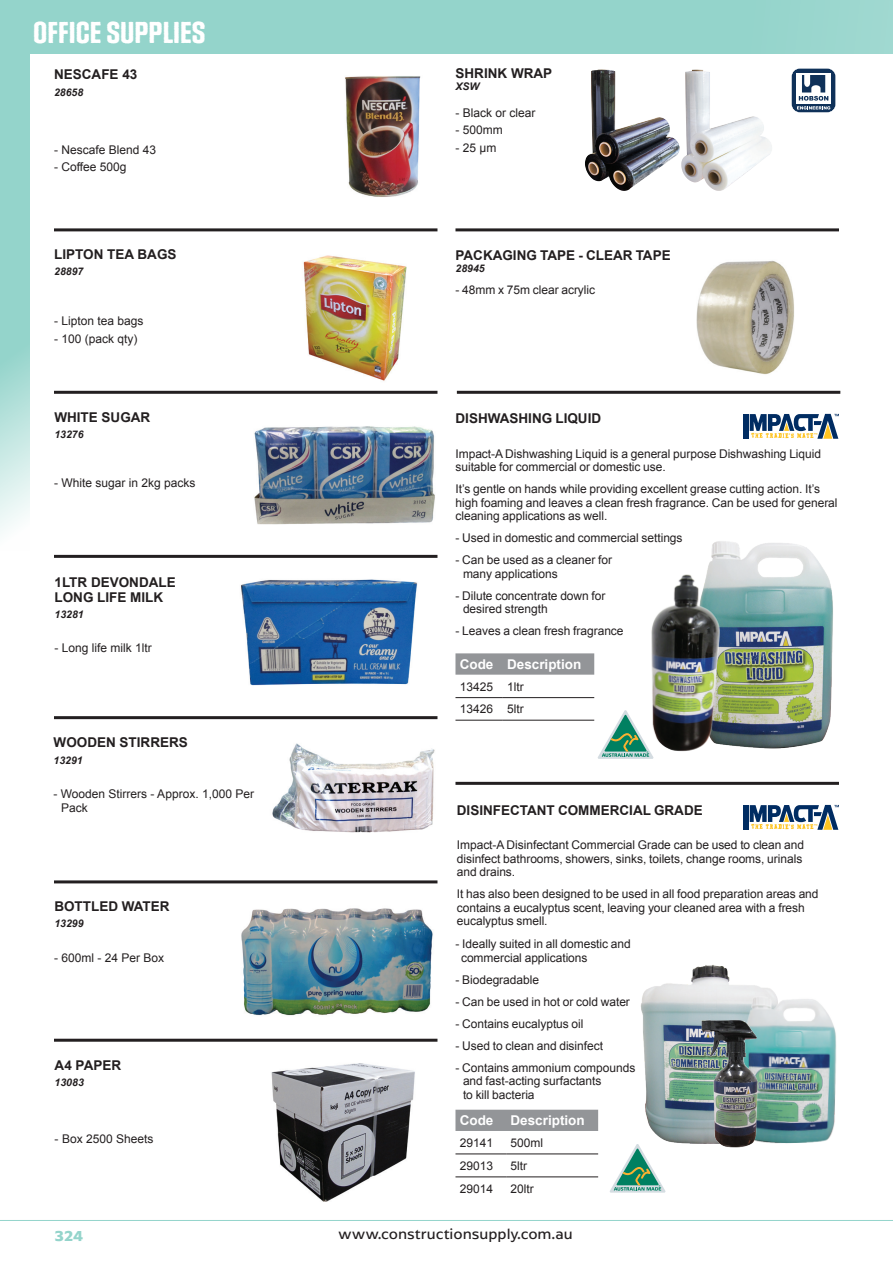
<style>
.page{position:relative;width:893px;height:1263px;background:#fff}
.page>*{position:absolute;margin:0;border:0;box-sizing:border-box;transform-origin:0 0}
.t1{font:25.5px "Social Gothic Rough";color:#fff}
.t2{font:15px "Arpona Sans";color:#231f20}
.t3{font:700 15px "Arpona Sans";color:#94d4cb}
.t4{font:700 13.5px/15px "Arial";color:#231f20}
.t5{font:700 13.5px "Arial";color:#fff}
.t6{font:12px/13.5px "Arial";letter-spacing:-.005em;color:#231f20}
.t7{font:italic 700 10.5px "Arial";color:#231f20}
</style>
<div class="page">
<div style="left:0;top:0;width:893px;height:54px;background:#94d4cb"></div>
<svg style="left:0;top:54px;width:30px;height:478px;background:#a7dbd4"></svg>
<hr style="left:0;top:1220px;width:893px;height:1px;background:#94d4cb">
<img style="left:696px;top:260px;width:98px;height:115px">
<img style="left:303px;top:255px;width:104px;height:126px">
<img style="left:271px;top:1063px;width:144px;height:139px">
<img style="left:345px;top:76px;width:76px;height:121px">
<img style="left:254px;top:426px;width:181px;height:99px">
<img style="left:241px;top:579px;width:177px;height:107px">
<img style="left:272px;top:743px;width:163px;height:90px">
<img style="left:241px;top:908px;width:192px;height:108px">
<hr style="left:455px;top:228px;width:384px;height:3px;background:#231f20">
<hr style="left:455px;top:782px;width:384px;height:3px;background:#231f20">
<img style="left:585px;top:69px;width:41px;height:122px">
<img style="left:681px;top:69px;width:91px;height:122px">
<svg style="left:791px;top:68px;width:45px;height:45px"></svg>
<div style="left:743px;top:414px;width:5px;height:25px;background:#002c62"></div>
<svg style="left:750px;top:414px;width:89px;height:25px"></svg>
<svg style="left:455px;top:653px;width:139px;height:22px;background:#96989b"></svg>
<hr style="left:455px;top:697px;width:48px;height:1px;background:#231f20">
<hr style="left:503px;top:697px;width:91px;height:1px;background:#231f20">
<hr style="left:455px;top:720px;width:48px;height:1px;background:#231f20">
<hr style="left:503px;top:720px;width:91px;height:1px;background:#231f20">
<img style="left:709px;top:541px;width:124px;height:208px">
<img style="left:598px;top:565px;width:163px;height:217px">
<div style="left:455px;top:1110px;width:143px;height:21px;background:#939598"></div>
<hr style="left:455px;top:1154px;width:51px;height:1px;background:#231f20">
<hr style="left:506px;top:1154px;width:92px;height:1px;background:#231f20">
<hr style="left:455px;top:1176px;width:51px;height:1px;background:#231f20">
<hr style="left:506px;top:1176px;width:92px;height:1px;background:#231f20">
<img style="left:641px;top:965px;width:118px;height:171px">
<img style="left:778px;top:999px;width:59px;height:145px">
<img style="left:658px;top:987px;width:120px;height:161px">
<div style="left:743px;top:805px;width:5px;height:25px;background:#002c62"></div>
<svg style="left:750px;top:805px;width:89px;height:25px"></svg>
<svg style="left:610px;top:1144px;width:56px;height:48px"></svg>
<hr style="left:54px;top:228px;width:383px;height:3px;background:#231f20">
<hr style="left:54px;top:391px;width:383px;height:3px;background:#231f20">
<hr style="left:457px;top:391px;width:383px;height:3px;background:#231f20">
<hr style="left:54px;top:555px;width:383px;height:3px;background:#231f20">
<hr style="left:54px;top:716px;width:383px;height:3px;background:#231f20">
<hr style="left:54px;top:880px;width:383px;height:3px;background:#231f20">
<hr style="left:54px;top:1039px;width:383px;height:3px;background:#231f20">
<h1 class="t1" style="left:33px;top:16px;width:174px">OFFICE SUPPLIES</h1>
<p class="t4" style="left:54px;top:67px;width:85px">NESCAFE 43</p>
<p class="t7" style="left:54px;top:85px;width:31px">28658</p>
<p class="t6" style="left:54px;top:143px;width:104px">- Nescafe Blend 43</p>
<p class="t6" style="left:54px;top:160px;width:74px">- Coffee 500g</p>
<p class="t4" style="left:54px;top:247px;width:124px">LIPTON TEA BAGS</p>
<p class="t7" style="left:54px;top:265px;width:31px">28897</p>
<p class="t6" style="left:54px;top:315px;width:91px">- Lipton tea bags</p>
<p class="t6" style="left:54px;top:332px;width:85px">- 100 (pack qty)</p>
<p class="t4" style="left:54px;top:410px;width:97px">WHITE SUGAR</p>
<p class="t7" style="left:54px;top:428px;width:31px">13276</p>
<p class="t6" style="left:54px;top:476px;width:143px">- White sugar in 2kg packs</p>
<p class="t4" style="left:55px;top:575px;width:123px">1LTR DEVONDALE<br>LONG LIFE MILK</p>
<p class="t7" style="left:55px;top:608px;width:31px">13281</p>
<p class="t6" style="left:54px;top:642px;width:99px">- Long life milk 1ltr</p>
<p class="t4" style="left:54px;top:735px;width:136px">WOODEN STIRRERS</p>
<p class="t7" style="left:54px;top:753px;width:31px">13291</p>
<p class="t6" style="left:61px;top:787px;width:195px;text-indent:-8px">- Wooden Stirrers - Approx. 1,000 Per<br>Pack</p>
<p class="t4" style="left:54px;top:899px;width:117px">BOTTLED WATER</p>
<p class="t7" style="left:54px;top:916px;width:31px">13299</p>
<p class="t6" style="left:54px;top:951px;width:112px">- 600ml - 24 Per Box</p>
<p class="t4" style="left:55px;top:1058px;width:68px">A4 PAPER</p>
<p class="t7" style="left:55px;top:1075px;width:31px">13083</p>
<p class="t6" style="left:55px;top:1132px;width:100px">- Box 2500 Sheets</p>
<p class="t4" style="left:455px;top:66px;width:98px">SHRINK WRAP</p>
<p class="t7" style="left:455px;top:79px;width:25px">XSW</p>
<p class="t6" style="left:455px;top:106px;width:82px">- Black or clear</p>
<p class="t6" style="left:455px;top:123px;width:49px">- 500mm</p>
<p class="t6" style="left:455px;top:141px;width:42px">- 25 μm</p>
<p class="t4" style="left:455px;top:248px;width:217px">PACKAGING TAPE - CLEAR TAPE</p>
<p class="t7" style="left:455px;top:261px;width:31px">28945</p>
<p class="t6" style="left:455px;top:283px;width:141px">- 48mm x 75m clear acrylic</p>
<p class="t4" style="left:455px;top:411px;width:147px">DISHWASHING LIQUID</p>
<p class="t6" style="left:455px;top:447px;width:367px">Impact-A Dishwashing Liquid is a general purpose Dishwashing Liquid suitable for commercial or domestic use.</p>
<p class="t6" style="left:455px;top:482px;width:384px">It’s gentle on hands while providing excellent grease cutting action. It’s high foaming and leaves a clean fresh fragrance. Can be used for general cleaning applications as well.</p>
<p class="t6" style="left:455px;top:531px;width:229px">- Used in domestic and commercial settings</p>
<p class="t6" style="left:463px;top:553px;width:150px;text-indent:-8px">- Can be used as a cleaner for many applications</p>
<p class="t6" style="left:463px;top:589px;width:144px;text-indent:-8px">- Dilute concentrate down for desired strength</p>
<p class="t6" style="left:455px;top:624px;width:170px">- Leaves a clean fresh fragrance</p>
<p class="t5" style="left:460px;top:655px;width:123px">Code Description</p>
<p class="t6" style="left:460px;top:675px;width:66px;line-height:22.8px">13425 1ltr<br>13426 5ltr</p>
<p class="t4" style="left:457px;top:803px;width:247px">DISINFECTANT COMMERCIAL GRADE</p>
<p class="t6" style="left:457px;top:839px;width:349px">Impact-A Disinfectant Commercial Grade can be used to clean and disinfect bathrooms, showers, sinks, toilets, change rooms, urinals and drains.</p>
<p class="t6" style="left:457px;top:888px;width:363px">It has also been designed to be used in all food preparation areas and contains a eucalyptus scent, leaving your cleaned area with a fresh eucalyptus smell.</p>
<p class="t6" style="left:461px;top:937px;width:171px;text-indent:-6px">- Ideally suited in all domestic and commercial applications</p>
<p class="t6" style="left:455px;top:973px;width:85px">- Biodegradable</p>
<p class="t6" style="left:455px;top:995px;width:176px">- Can be used in hot or cold water</p>
<p class="t6" style="left:455px;top:1017px;width:130px">- Contains eucalyptus oil</p>
<p class="t6" style="left:455px;top:1039px;width:149px">- Used to clean and disinfect</p>
<p class="t6" style="left:463px;top:1061px;width:174px;text-indent:-8px">- Contains ammonium compounds and fast-acting surfactants<br>to kill bacteria</p>
<p class="t5" style="left:460px;top:1111px;width:35px">Code</p>
<p class="t5" style="left:510px;top:1111px;width:76px">Description</p>
<p class="t6" style="left:460px;top:1136px;width:35px">29141</p>
<p class="t6" style="left:510px;top:1136px;width:34px">500ml</p>
<p class="t6" style="left:460px;top:1159px;width:35px">29013</p>
<p class="t6" style="left:510px;top:1159px;width:18px">5ltr</p>
<p class="t6" style="left:460px;top:1182px;width:35px">29014</p>
<p class="t6" style="left:510px;top:1182px;width:25px">20ltr</p>
<p class="t3" style="left:55px;top:1227px;width:30px">324</p>
<p class="t2" style="left:338px;top:1224px;width:236px">www.constructionsupply.com.au</p>
</div>
